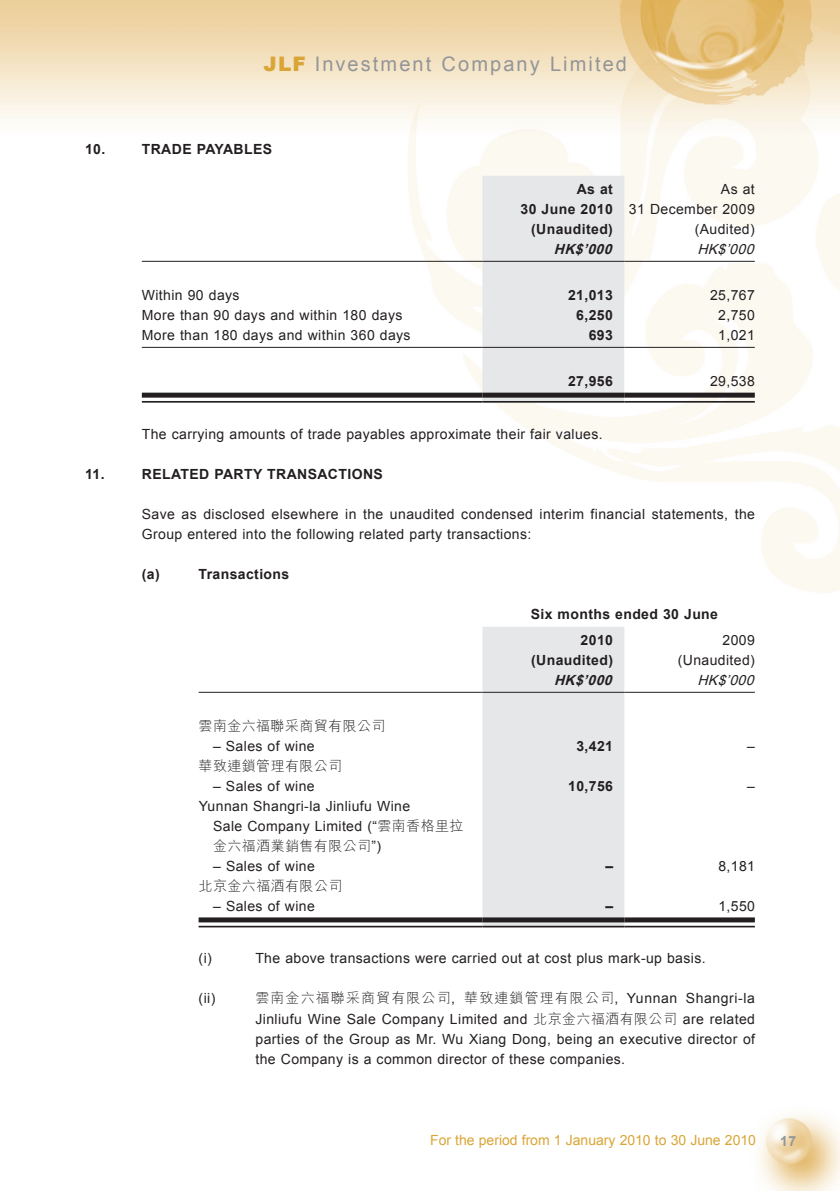
<style>
.page{position:relative;width:840px;height:1191px;background:#fff}
.page>*{position:absolute;margin:0;border:0;box-sizing:border-box;transform-origin:0 0}
.t1{font:20px "Arial";letter-spacing:.105em;color:#939598}
.t2{font:14px/20px "Arial";letter-spacing:.03em;color:#231f20}
.t3{font:700 14px/26px "Arial";letter-spacing:.03em;color:#231f20}
.t4{font:300 14px "M Hei HK";letter-spacing:.03em;color:#231f20}
.t5{font:300 14px "M Hei HK";letter-spacing:.08em;color:#231f20}
.t6{font:14px "Arial";letter-spacing:-.005em;color:#daa536}
.t7{font:italic 700 14px "Arial";color:#231f20}
.t8{font:italic 14px "Arial";color:#231f20}
.t9{font:700 14px "Arial";color:#939598}
.s1{font-weight:900;color:#daa536}
.s2{font-weight:700}
.s3{font-family:"M Hei HK";font-weight:300}
.s4{font-family:"Arial";font-weight:400}
</style>
<div class="page">
<img style="left:0;top:0;width:839px;height:1191px">
<div style="left:482px;top:176px;width:142px;height:225px;background:#e6e7e9"></div>
<hr style="left:142px;top:261px;width:340px;height:1px;background:#231f20">
<hr style="left:482px;top:261px;width:142px;height:1px;background:#231f20">
<hr style="left:624px;top:261px;width:130px;height:1px;background:#231f20">
<hr style="left:142px;top:347px;width:340px;height:1px;background:#231f20">
<hr style="left:482px;top:347px;width:142px;height:1px;background:#231f20">
<hr style="left:624px;top:347px;width:130px;height:1px;background:#231f20">
<div style="left:142px;top:392px;width:340px;height:5px;background:#231f20"></div>
<hr style="left:142px;top:401px;width:340px;height:1px;background:#231f20">
<div style="left:482px;top:392px;width:142px;height:5px;background:#231f20"></div>
<hr style="left:482px;top:401px;width:142px;height:1px;background:#231f20">
<div style="left:624px;top:392px;width:130px;height:5px;background:#231f20"></div>
<hr style="left:624px;top:401px;width:130px;height:1px;background:#231f20">
<div style="left:482px;top:627px;width:142px;height:298px;background:#e6e7e9"></div>
<hr style="left:198px;top:692px;width:284px;height:1px;background:#231f20">
<hr style="left:482px;top:692px;width:142px;height:1px;background:#231f20">
<hr style="left:624px;top:692px;width:130px;height:1px;background:#231f20">
<div style="left:198px;top:917px;width:284px;height:5px;background:#231f20"></div>
<hr style="left:198px;top:925px;width:284px;height:2px;background:#231f20">
<div style="left:482px;top:917px;width:142px;height:5px;background:#231f20"></div>
<hr style="left:482px;top:925px;width:142px;height:2px;background:#231f20">
<div style="left:624px;top:917px;width:130px;height:5px;background:#231f20"></div>
<hr style="left:624px;top:925px;width:130px;height:2px;background:#231f20">
<h1 class="t1" style="left:263px;top:51px;width:365px"><span class="s1">JLF</span> Investment Company Limited</h1>
<p class="t3" style="left:85px;top:136px;width:22px">10.</p>
<p class="t3" style="left:142px;top:136px;width:132px">TRADE PAYABLES</p>
<p class="t3" style="left:576px;top:176px;width:38px">As at</p>
<p class="t2" style="left:720px;top:179px;width:35px">As at</p>
<p class="t2" style="left:520px;top:199px;width:235px"><span class="s2">30 June 2010</span> 31 December 2009</p>
<p class="t3" style="left:531px;top:216px;width:83px">(Unaudited)</p>
<p class="t2" style="left:694px;top:219px;width:61px">(Audited)</p>
<p class="t7" style="left:553px;top:240px;width:64px">HK$’000</p>
<p class="t8" style="left:697px;top:240px;width:63px">HK$’000</p>
<p class="t2" style="left:142px;top:285px;width:99px">Within 90 days</p>
<p class="t3" style="left:567px;top:282px;width:46px">21,013</p>
<p class="t2" style="left:709px;top:285px;width:46px">25,767</p>
<p class="t2" style="left:142px;top:305px;width:262px">More than 90 days and within 180 days</p>
<p class="t3" style="left:576px;top:302px;width:38px">6,250</p>
<p class="t2" style="left:717px;top:305px;width:38px">2,750</p>
<p class="t2" style="left:142px;top:325px;width:270px">More than 180 days and within 360 days</p>
<p class="t3" style="left:588px;top:322px;width:26px">693</p>
<p class="t2" style="left:717px;top:325px;width:38px">1,021</p>
<p class="t3" style="left:567px;top:368px;width:46px">27,956</p>
<p class="t2" style="left:709px;top:371px;width:46px">29,538</p>
<p class="t2" style="left:142px;top:424px;width:462px">The carrying amounts of trade payables approximate their fair values.</p>
<p class="t3" style="left:85px;top:461px;width:21px">11.</p>
<p class="t3" style="left:142px;top:461px;width:242px">RELATED PARTY TRANSACTIONS</p>
<p class="t2" style="left:142px;top:504px;width:614px">Save as disclosed elsewhere in the unaudited condensed interim financial statements, the<br>Group entered into the following related party transactions:</p>
<p class="t3" style="left:142px;top:561px;width:19px">(a)</p>
<p class="t3" style="left:198px;top:561px;width:92px">Transactions</p>
<p class="t3" style="left:580px;top:601px;width:139px;text-indent:-50px">Six months ended 30 June<br>2010</p>
<p class="t2" style="left:722px;top:630px;width:34px">2009</p>
<p class="t3" style="left:531px;top:647px;width:83px">(Unaudited)</p>
<p class="t2" style="left:677px;top:650px;width:79px">(Unaudited)</p>
<p class="t7" style="left:553px;top:670px;width:64px">HK$’000</p>
<p class="t8" style="left:697px;top:670px;width:63px">HK$’000</p>
<p class="t4" style="left:198px;top:716px;width:188px">雲南金六福聯采商貿有限公司</p>
<p class="t2" style="left:213px;top:736px;width:103px">– Sales of wine</p>
<p class="t3" style="left:576px;top:733px;width:38px">3,421</p>
<p class="t2" style="left:746px;top:736px;width:9px">–</p>
<p class="t4" style="left:198px;top:756px;width:145px">華致連鎖管理有限公司</p>
<p class="t2" style="left:213px;top:776px;width:103px">– Sales of wine</p>
<p class="t3" style="left:568px;top:773px;width:46px">10,756</p>
<p class="t2" style="left:746px;top:776px;width:9px">–</p>
<p class="t2" style="left:213px;top:796px;width:252px;text-indent:-14px">Yunnan Shangri-la Jinliufu Wine<br>Sale Company Limited (“<span class="s3">雲南香格里拉</span></p>
<p class="t4" style="left:213px;top:836px;width:170px">金六福酒業銷售有限公司<span class="s4">”)</span></p>
<p class="t2" style="left:213px;top:856px;width:103px">– Sales of wine</p>
<p class="t3" style="left:605px;top:853px;width:9px">–</p>
<p class="t2" style="left:718px;top:856px;width:38px">8,181</p>
<p class="t4" style="left:199px;top:876px;width:145px">北京金六福酒有限公司</p>
<p class="t2" style="left:213px;top:896px;width:103px">– Sales of wine</p>
<p class="t3" style="left:605px;top:893px;width:9px">–</p>
<p class="t2" style="left:718px;top:896px;width:38px">1,550</p>
<p class="t2" style="left:198px;top:948px;width:15px">(i)</p>
<p class="t2" style="left:255px;top:948px;width:451px">The above transactions were carried out at cost plus mark-up basis.</p>
<p class="t2" style="left:198px;top:988px;width:18px">(ii)</p>
<p class="t5" style="left:255px;top:988px;width:501px">雲南金六福聯采商貿有限公司<span class="s4">,</span> 華致連鎖管理有限公司<span class="s4">, Yunnan Shangri-la</span></p>
<p class="t2" style="left:255px;top:1008px;width:501px;text-align:justify">Jinliufu Wine Sale Company Limited and <span class="s3">北京金六福酒有限公司</span> are related parties of the Group as Mr. Wu Xiang Dong, being an executive director of the Company is a common director of these companies.</p>
<p class="t6" style="left:430px;top:1131px;width:327px">For the period from 1 January 2010 to 30 June 2010</p>
<p class="t9" style="left:779px;top:1131px;width:18px">17</p>
</div>
